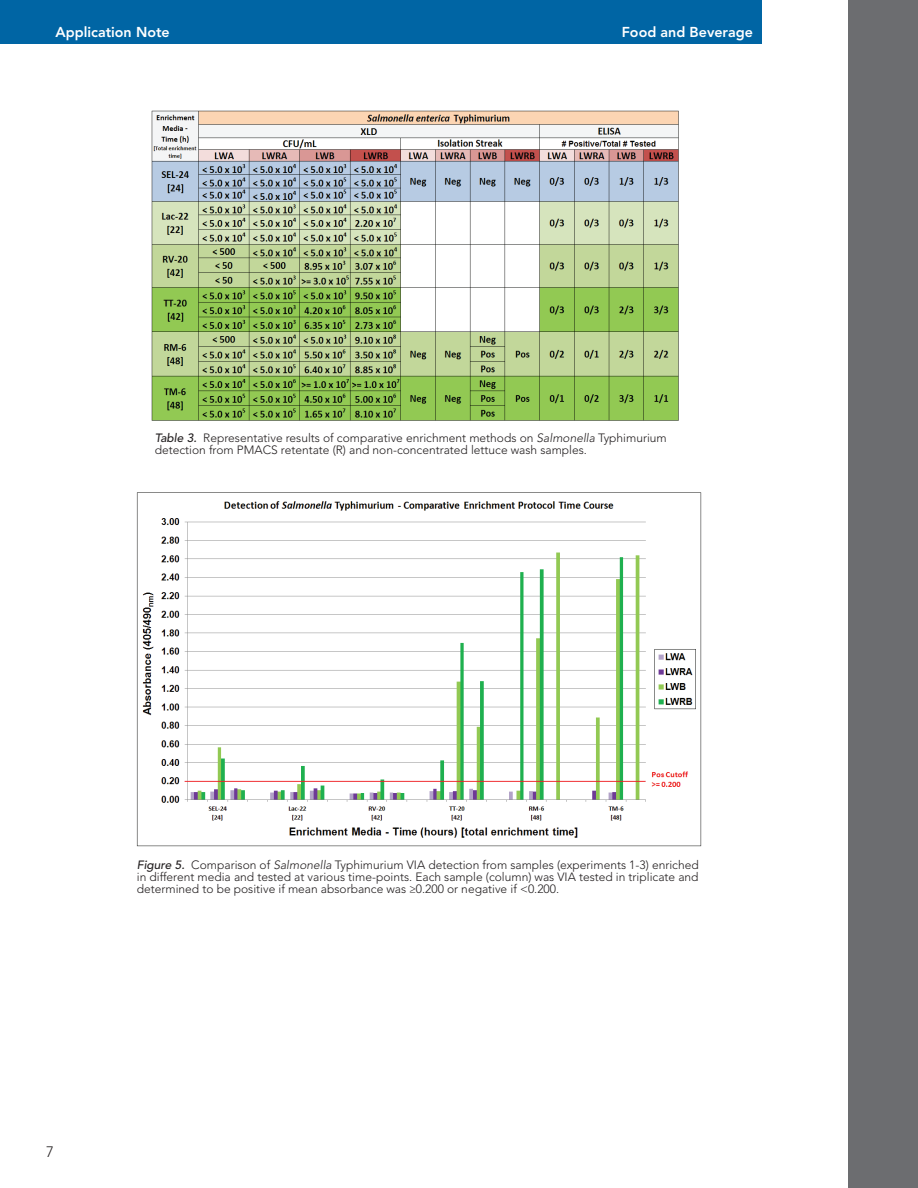
<style>
.page{position:relative;width:918px;height:1188px;background:#fff}
.page>*{position:absolute;margin:0;border:0;box-sizing:border-box;transform-origin:0 0}
.t1{font:300 15px "Avenir LT Std";color:#231f20}
.t2{font:800 14.25px "Avenir LT Std";color:#fff}
.t3{font:300 12px/12px "Avenir LT Std";color:#231f20}
.s1{font-weight:500;font-style:italic}
.s2{font-style:italic}
</style>
<div class="page">
<div style="left:848px;top:0;width:70px;height:1188px;background:#6c6d70"></div>
<div style="left:0;top:0;width:762px;height:43px;background:#0065a4"></div>
<img style="left:137px;top:492px;width:565px;height:355px">
<img style="left:151px;top:110px;width:528px;height:311px">
<p class="t2" style="left:56px;top:23px;width:116px">Application Note</p>
<p class="t2" style="left:622px;top:23px;width:133px">Food and Beverage</p>
<p class="t3" style="left:155px;top:432px;width:513px"><span class="s1">Table 3.</span> Representative results of comparative enrichment methods on <span class="s2">Salmonella</span> Typhimurium detection from PMACS retentate (R) and non-concentrated lettuce wash samples.</p>
<p class="t3" style="left:137px;top:859px;width:563px;text-align:justify"><span class="s1">Figure 5.</span> Comparison of <span class="s2">Salmonella</span> Typhimurium VIA detection from samples (experiments 1-3) enriched in different media and tested at various time-points. Each sample (column) was VIA tested in triplicate and determined to be positive if mean absorbance was ≥0.200 or negative if &lt;0.200.</p>
<p class="t1" style="left:46px;top:1143px;width:9px">7</p>
</div>
